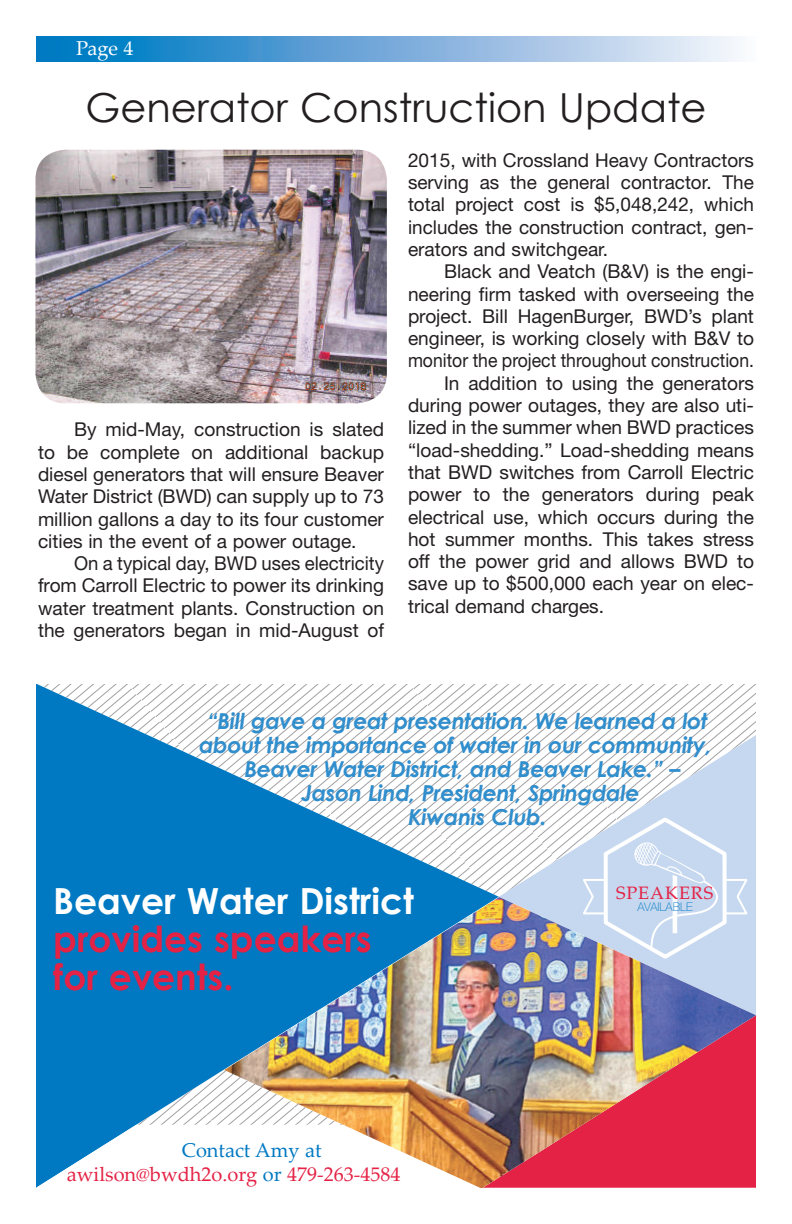
<style>
.page{position:relative;width:792px;height:1224px;background:#fff}
.page>*{position:absolute;margin:0;border:0;box-sizing:border-box;transform-origin:0 0}
.t1{font:40px "Century Gothic";color:#231f20}
.t2{font:700 36px/38px "Century Gothic";color:#e42245}
.t3{font:700 36px "Century Gothic";color:#fff}
.t4{font:italic 700 22px "Century Gothic";letter-spacing:-.015em;color:#308ecd}
.t5{font:20px/24px "Palatino Linotype";color:#e42245}
.t6{font:20px "Palatino Linotype";color:#fff}
.t7{font:19.2px/22.4px "Helvetica Neue";color:#231f20;text-align:justify}
.t8{font:19.2px "Helvetica Neue";color:#231f20;scale:.92 1}
.t9{font:18px "Palatino";letter-spacing:.05em;color:#e42245}
.t10{font:100 12px "Helvetica Neue";color:#0079c2}
.s1{color:#0079c2}
</style>
<div class="page">
<svg style="left:499px;top:684px;width:257px;height:51px"></svg>
<svg style="left:499px;top:735px;width:257px;height:162px"></svg>
<svg style="left:36px;top:684px;width:463px;height:386px;fill:#0079c2"></svg>
<svg style="left:36px;top:1070px;width:188px;height:118px"></svg>
<svg style="left:581px;top:815px;width:169px;height:82px;background:#ceddf0"></svg>
<img style="left:224px;top:897px;width:532px;height:291px">
<div style="left:36px;top:36px;width:720px;height:26px;background:linear-gradient(to right,#006ebe,#fcf1fa)"></div>
<img style="left:35px;top:150px;width:352px;height:253px">
<p class="t6" style="left:76px;top:34px;width:59px">Page 4</p>
<h1 class="t1" style="left:85px;top:80px;width:623px">Generator Construction Update</h1>
<p class="t7" style="left:38px;top:418px;width:348px;text-indent:36px">By mid-May, construction is slated to be complete on additional backup diesel generators that will ensure Beaver Water District (BWD) can supply up to 73 million gallons a day to its four customer cities in the event of a power outage.</p>
<p class="t7" style="left:38px;top:552px;width:347px;text-indent:36px">On a typical day, BWD uses electricity from Carroll Electric to power its drinking water treatment plants. Construction on the generators began in mid-August of</p>
<p class="t7" style="left:408px;top:149px;width:348px">2015, with Crossland Heavy Contractors serving as the general contractor. The total project cost is $5,048,242, which includes the construction contract, gen&shy;erators and switchgear.</p>
<p class="t7" style="left:444px;top:260px;width:311px">Black and Veatch (B&amp;V) is the engi-</p>
<p class="t7" style="left:408px;top:282px;width:347px">neering firm tasked with overseeing the</p>
<p class="t7" style="left:408px;top:305px;width:347px">project. Bill HagenBurger, BWD’s plant</p>
<p class="t7" style="left:408px;top:327px;width:348px">engineer, is working closely with B&amp;V to</p>
<p class="t8" style="left:408px;top:349px;width:378px">monitor the project throughout construction.</p>
<p class="t7" style="left:444px;top:371px;width:312px">In addition to using the generators</p>
<p class="t7" style="left:408px;top:394px;width:347px">during power outages, they are also uti-</p>
<p class="t7" style="left:408px;top:416px;width:347px">lized in the summer when BWD practices</p>
<p class="t7" style="left:408px;top:438px;width:347px">“load-shedding.” Load-shedding means</p>
<p class="t7" style="left:408px;top:461px;width:347px">that BWD switches from Carroll Electric</p>
<p class="t7" style="left:408px;top:483px;width:347px">power to the generators during peak</p>
<p class="t7" style="left:408px;top:505px;width:347px">electrical use, which occurs during the</p>
<p class="t7" style="left:408px;top:528px;width:348px">hot summer months. This takes stress</p>
<p class="t7" style="left:408px;top:550px;width:347px">off the power grid and allows BWD to</p>
<p class="t7" style="left:408px;top:572px;width:347px">save up to $500,000 each year on elec-</p>
<p class="t7" style="left:408px;top:594px;width:198px">trical demand charges.</p>
<p class="t4" style="left:207px;top:705px;width:502px">“Bill gave a great presentation. We learned a lot</p>
<p class="t4" style="left:199px;top:729px;width:514px">about the importance of water in our community,</p>
<p class="t4" style="left:245px;top:753px;width:437px">Beaver Water District, and Beaver Lake.” –</p>
<p class="t4" style="left:301px;top:777px;width:340px">Jason Lind, President, Springdale</p>
<p class="t4" style="left:408px;top:801px;width:140px">Kiwanis Club.</p>
<h2 class="t3" style="left:53px;top:874px;width:362px">Beaver Water District</h2>
<h2 class="t2" style="left:53px;top:918px;width:320px">provides speakers for events.</h2>
<p class="t5" style="left:67px;top:1137px;width:335px;text-indent:115px"><span class="s1">Contact Amy at </span>awilson@bwdh2o.org <span class="s1">or</span> 479-263-4584</p>
<p class="t9" style="left:616px;top:882px;width:99px">SPEAKERS</p>
<p class="t10" style="left:638px;top:900px;width:57px">AVAILABLE</p>
</div>
